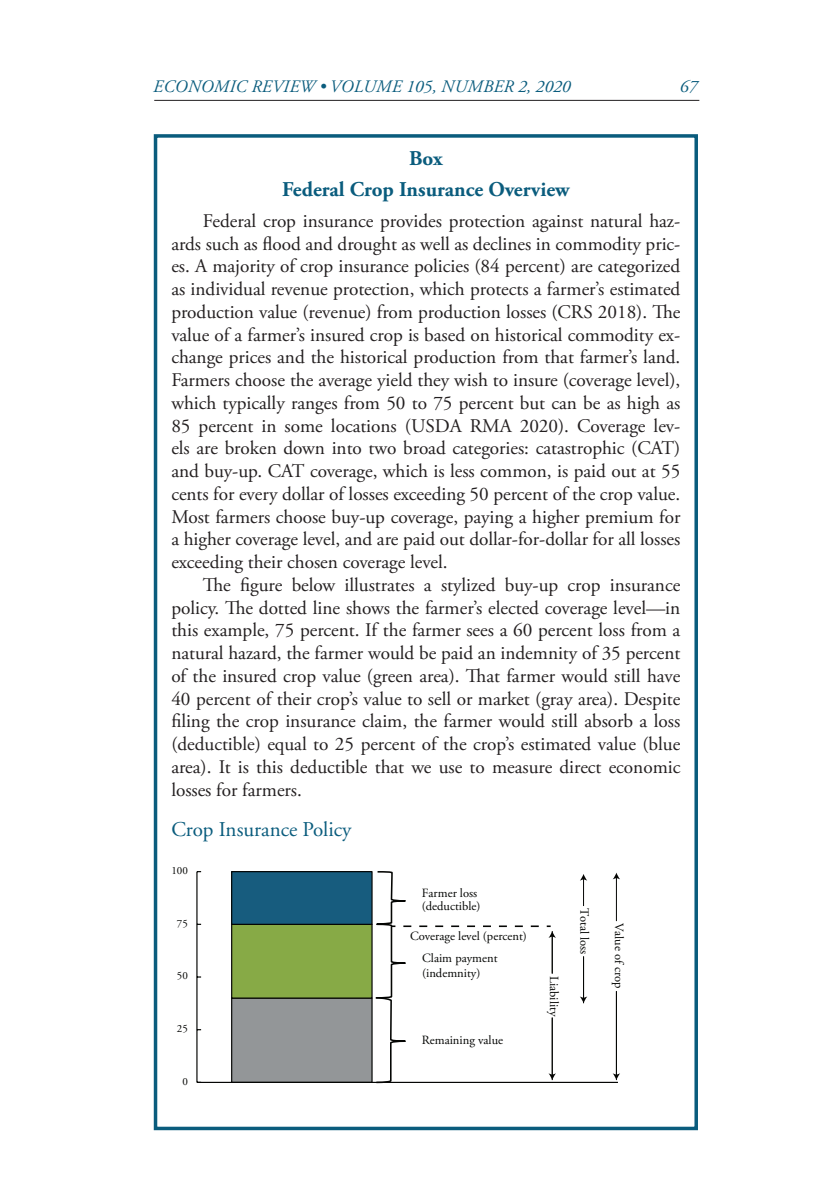
<style>
.page{position:relative;width:819px;height:1197px;background:#fff}
.page>*{position:absolute;margin:0;border:0;box-sizing:border-box;transform-origin:0 0}
.Ref_Endnote_header{font:700 21px "Adobe Garamond Pro";color:#0a5c7d}
.Chart_title{font:21px "Adobe Garamond";color:#0a5c7d}
.Body_text{font:19.25px/22.8px "Adobe Garamond Pro";color:#231f20;text-align:justify}
.t1{font:italic 17.5px "Adobe Garamond Pro";letter-spacing:.015em;color:#0a5c7d}
.t2{font:12.6px/13.5px "Adobe Garamond Pro";color:#040503}
.t3{font:11.03px "Adobe Garamond Pro";color:#040503}
</style>
<div class="page">
<hr style="left:154px;top:100px;width:545px;height:1px;background:#231f20">
<svg style="left:196px;top:871px;width:422px;height:212px"></svg>
<svg style="left:580px;top:874px;width:7px;height:32px"></svg>
<hr style="left:616px;top:877px;width:1px;height:44px;background:#040503">
<svg style="left:613px;top:873px;width:7px;height:6px"></svg>
<hr style="left:583px;top:956px;width:1px;height:43px;background:#040503">
<svg style="left:580px;top:997px;width:7px;height:6px"></svg>
<hr style="left:616px;top:991px;width:1px;height:84px;background:#040503">
<svg style="left:613px;top:1073px;width:7px;height:7px"></svg>
<svg style="left:372px;top:871px;width:184px;height:213px"></svg>
<div style="left:154px;top:134px;width:544px;height:996px;border:4px solid #0a5c7d"></div>
<p class="t1" style="left:153px;top:76px;width:419px">ECONOMIC REVIEW • VOLUME 105, NUMBER 2, 2020</p>
<p class="t1" style="left:680px;top:76px;width:19px">67</p>
<p class="Ref_Endnote_header" style="left:409px;top:146px;width:35px">Box</p>
<p class="Ref_Endnote_header" style="left:282px;top:177px;width:289px">Federal Crop Insurance Overview</p>
<p class="Body_text" style="left:171px;top:210px;width:511px;text-indent:32px">Federal crop insurance provides protection against natural haz&shy;ards such as flood and drought as well as declines in commodity pric&shy;es. A majority of crop insurance policies (84 percent) are categorized as individual revenue protection, which protects a farmer’s estimated production value (revenue) from production losses (CRS 2018). The value of a farmer’s insured crop is based on historical commodity ex&shy;change prices and the historical production from that farmer’s land.<br>Farmers choose the average yield they wish to insure (coverage level), which typically ranges from 50 to 75 percent but can be as high as 85 percent in some locations (USDA RMA 2020). Coverage lev&shy;els are broken down into two broad categories: catastrophic (CAT) and buy-up. CAT coverage, which is less common, is paid out at 55 cents for every dollar of losses exceeding 50 percent of the crop value.<br>Most farmers choose buy-up coverage, paying a higher premium for a higher coverage level, and are paid out dollar-for-dollar for all losses exceeding their chosen coverage level.</p>
<p class="Body_text" style="left:171px;top:574px;width:511px;text-indent:31px">The figure below illustrates a stylized buy-up crop insurance policy. The dotted line shows the farmer’s elected coverage level—in this example, 75 percent. If the farmer sees a 60 percent loss from a natural hazard, the farmer would be paid an indemnity of 35 percent of the insured crop value (green area). That farmer would still have 40 percent of their crop’s value to sell or market (gray area). Despite filing the crop insurance claim, the farmer would still absorb a loss (deductible) equal to 25 percent of the crop’s estimated value (blue area). It is this deductible that we use to measure direct economic losses for farmers.</p>
<p class="Chart_title" style="left:171px;top:818px;width:182px">Crop Insurance Policy</p>
<p class="t3" style="left:171px;top:864px;width:18px">100</p>
<p class="t3" style="left:177px;top:917px;width:12px">75</p>
<p class="t3" style="left:177px;top:969px;width:12px">50</p>
<p class="t3" style="left:177px;top:1022px;width:12px">25</p>
<p class="t3" style="left:182px;top:1075px;width:7px">0</p>
<p class="t2" style="left:422px;top:887px;width:60px">Farmer loss (deductible)</p>
<p class="t2" style="left:422px;top:925px;width:106px;line-height:21.7px;text-indent:-12px">Coverage level (percent)<br>Claim payment</p>
<p class="t2" style="left:422px;top:966px;width:60px">(indemnity)</p>
<p class="t2" style="left:422px;top:1034px;width:83px">Remaining value</p>
<p class="t2" style="left:560px;top:976px;width:42px;rotate:90deg">Liability</p>
<p class="t2" style="left:591px;top:908px;width:48px;rotate:90deg">Total loss</p>
<p class="t2" style="left:625px;top:923px;width:67px;rotate:90deg">Value of crop</p>
</div>
